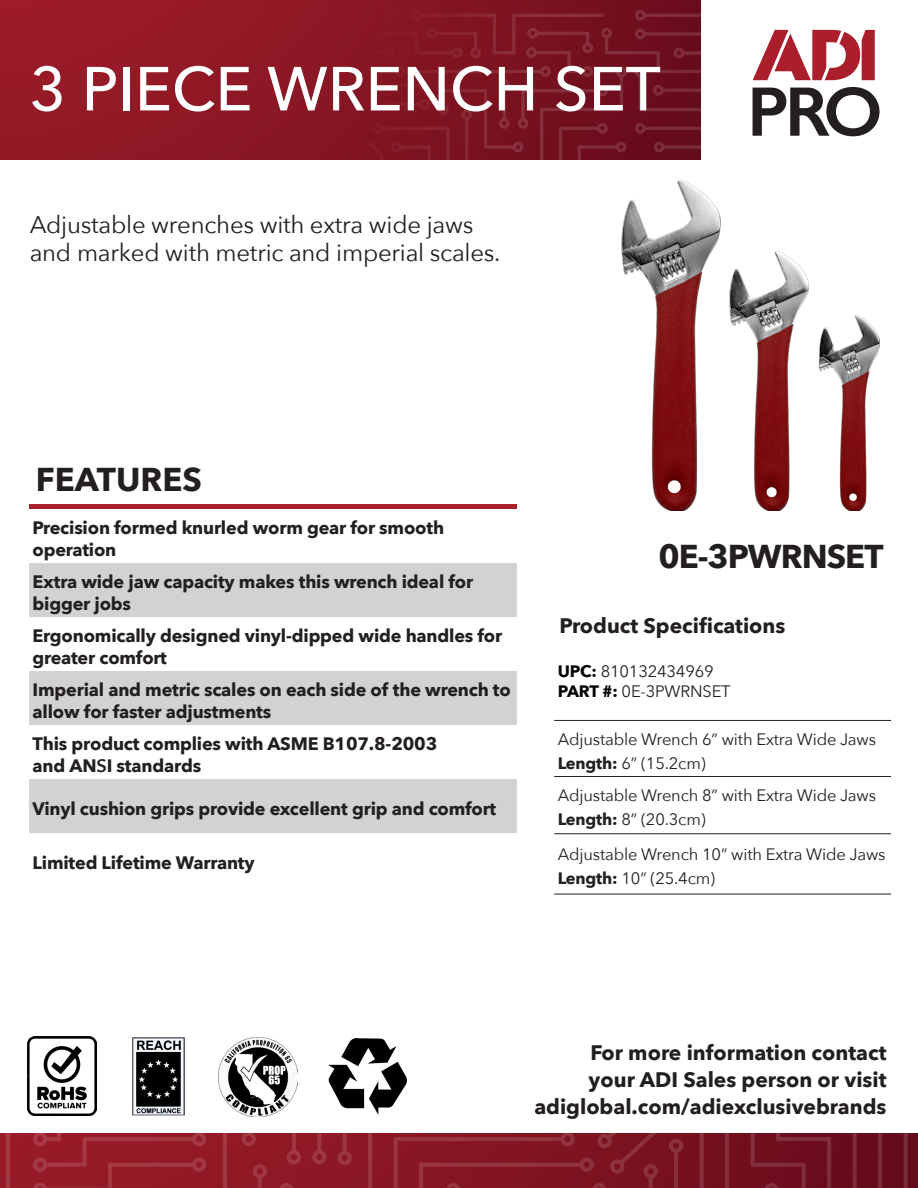
<style>
.page{position:relative;width:918px;height:1188px;background:#fff}
.page>*{position:absolute;margin:0;border:0;box-sizing:border-box;transform-origin:0 0}
.Vantage_text{font:500 61.5px "Avenir Next";color:#fff}
.t1{font:700 33px "Avenir Next";letter-spacing:-.03em;color:#231f20}
.t2{font:700 33px "Avenir Next";color:#231f20}
.t3{font:24px/28.8px "Avenir Next";letter-spacing:-.01em;color:#231f20}
.t4{font:700 21px "Avenir Next";color:#231f20}
.t5{font:700 18px/21.6px "Avenir Next";letter-spacing:-.01em;color:#231f20}
.t6{font:16.5px "Avenir Next";letter-spacing:-.01em;color:#231f20}
.s1{font-style:inherit}
.s2{font-weight:600}
.s3{font-weight:700;color:#040503}
.s4{font-weight:700}
</style>
<div class="page">
<svg style="left:0;top:1134px;width:913px;height:54px;background:#851926"></svg>
<div style="left:0;top:0;width:701px;height:159px;background:#961a27"></div>
<svg style="left:124px;top:0;width:577px;height:160px"></svg>
<svg style="left:753px;top:30px;width:122px;height:50px"></svg>
<svg style="left:753px;top:87px;width:127px;height:49px"></svg>
<img style="left:27px;top:1036px;width:70px;height:80px">
<img style="left:132px;top:1038px;width:53px;height:78px">
<img style="left:219px;top:1038px;width:78px;height:78px">
<img style="left:328px;top:1038px;width:79px;height:76px">
<img style="left:621px;top:179px;width:259px;height:331px">
<hr style="left:554px;top:720px;width:337px;height:1px;background:#231f20">
<hr style="left:554px;top:776px;width:337px;height:1px;background:#231f20">
<hr style="left:554px;top:834px;width:337px;height:1px;background:#231f20">
<hr style="left:554px;top:894px;width:337px;height:1px;background:#231f20">
<hr style="left:29px;top:505px;width:488px;height:4px;background:#ab1e2c">
<svg style="left:29px;top:563px;width:488px;height:270px;fill:#d1d2d4"></svg>
<p class="Vantage_text" style="left:30px;top:37px;width:632px">3 PIECE WRENCH SET</p>
<p class="t3" style="left:30px;top:209px;width:472px">Adjustable wrenches with extra wide jaws and marked with metric and <span class="s1">i</span>mperial scales.</p>
<p class="t2" style="left:36px;top:451px;width:168px">FEATURES</p>
<p class="t5" style="left:33px;top:517px;width:413px">Precision formed knurled worm gear for smooth operation</p>
<p class="t5" style="left:33px;top:571px;width:442px">Extra wide jaw capacity makes this wrench ideal for bigger jobs</p>
<p class="t5" style="left:33px;top:625px;width:471px">Ergonomically designed vinyl-dipped wide handles for greater comfort</p>
<p class="t5" style="left:33px;top:679px;width:480px">Imperial and metric scales on each side of the wrench to allow for faster adjustments</p>
<p class="t5" style="left:33px;top:733px;width:406px">This product complies with ASME B107.8-2003 and AN<span class="s2">S</span>I standards</p>
<p class="t5" style="left:33px;top:798px;width:465px">Vinyl cushion grips provide excellent grip and comfort</p>
<p class="t5" style="left:33px;top:852px;width:224px">Limited Lifetime Warranty</p>
<p class="t1" style="left:658px;top:528px;width:227px">0E-3PWRNSET</p>
<p class="t4" style="left:560px;top:608px;width:227px">Product Specifications</p>
<p class="t6" style="left:558px;top:657px;width:158px"><span class="s3">UPC:</span> 810132434969</p>
<p class="t6" style="left:558px;top:677px;width:175px"><span class="s3">PART #:</span> 0E-3PWRNSET</p>
<p class="t6" style="left:558px;top:725px;width:320px">Adjustable Wrench 6” with Extra Wide Jaws</p>
<p class="t6" style="left:558px;top:749px;width:149px"><span class="s4">Length:</span> 6” (15.2cm)</p>
<p class="t6" style="left:558px;top:782px;width:320px">Adjustable Wrench 8” with Extra Wide Jaws</p>
<p class="t6" style="left:558px;top:806px;width:149px"><span class="s4">Length:</span> 8” (20.3cm)</p>
<p class="t6" style="left:558px;top:841px;width:329px">Adjustable Wrench 10” with Extra Wide Jaws</p>
<p class="t6" style="left:558px;top:865px;width:159px"><span class="s4">Length:</span> 10” (25.4cm)</p>
<p class="t4" style="left:590px;top:1034px;width:298px">For more information contact</p>
<p class="t4" style="left:589px;top:1061px;width:299px">your ADI Sales person or visit</p>
<p class="t4" style="left:534px;top:1088px;width:354px">adiglobal.com/adiexclusivebrands</p>
</div>
